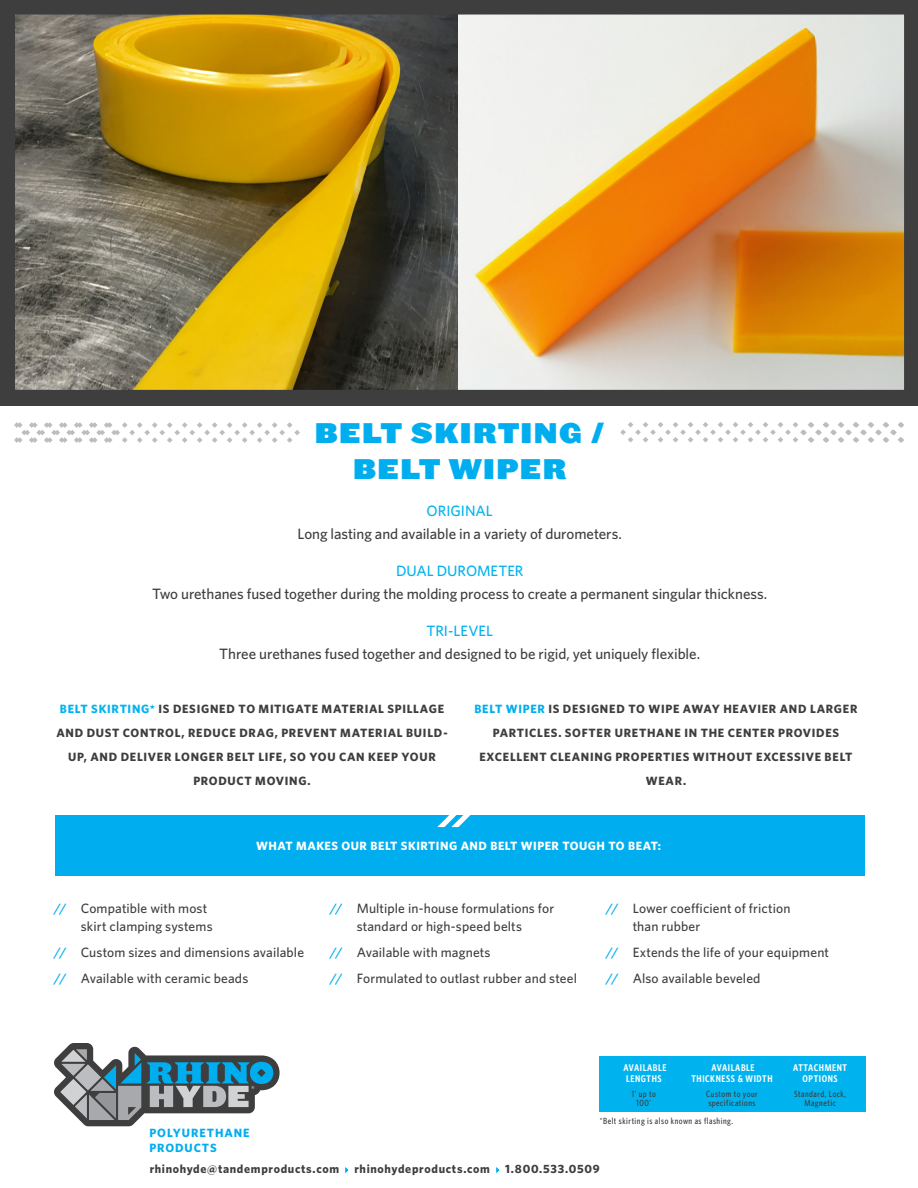
<style>
.page{position:relative;width:918px;height:1188px;background:#fff}
.page>*{position:absolute;margin:0;border:0;box-sizing:border-box;transform-origin:0 0}
.Product_HL_Left{font:900 27px "Leviathan";letter-spacing:.035em;color:#00aeef}
.Product_HL_Left-2{font:500 15px/22.5px "Whitney";letter-spacing:-.005em;color:#3e3e3f;text-align:center}
.Product_HL_Left-3{font:500 15px "Whitney";color:#00b3ef}
.Poduct_Bullets{font:500 13.5px/18px "Whitney";letter-spacing:.01em;color:#3e3e3f}
.Product_Body_Centere{font:700 12px/24px "Whitney";letter-spacing:.055em;color:#3e3e3f;text-align:center}
.Product_Callout{font:700 12px "Whitney";letter-spacing:.04em;color:#fff}
.t1{font:700 12px/14.4px "Whitney";letter-spacing:.08em;color:#00aeef}
.Product_Chart_1{font:600 9.75px/10.5px "Whitney Condensed";letter-spacing:.06em;color:#fff;text-align:center}
.Product_Chart_3{font:600 9.75px/10.5px "Whitney Condensed";letter-spacing:.06em;color:#fff;text-align:center}
.Product_Chart_3-2{font:500 9px/9.8px "Whitney Condensed";letter-spacing:.055em;color:#3e3e3f;text-align:center}
.s1{color:#00b3ef}
.s2{color:#00aeef}
</style>
<div class="page">
<svg style="left:620px;top:422px;width:284px;height:21px"></svg>
<svg style="left:14px;top:422px;width:286px;height:21px"></svg>
<div style="left:55px;top:816px;width:810px;height:60px;background:#00aeef"></div>
<svg style="left:437px;top:815px;width:43px;height:12px"></svg>
<img style="left:0;top:0;width:918px;height:405px">
<div style="left:688px;top:1056px;width:88px;height:55px;background:#00b3ef"></div>
<div style="left:777px;top:1056px;width:89px;height:55px;background:#00b3ef"></div>
<div style="left:600px;top:1056px;width:88px;height:55px;background:#00b3ef"></div>
<svg style="left:54px;top:1043px;width:226px;height:83px"></svg>
<svg style="left:345px;top:1167px;width:3px;height:6px"></svg>
<svg style="left:496px;top:1167px;width:3px;height:6px"></svg>
<p class="Product_HL_Left" style="left:314px;top:410px;width:292px">BELT SKIRTING /</p>
<p class="Product_HL_Left" style="left:353px;top:446px;width:215px">BELT WIPER</p>
<p class="Product_HL_Left-3" style="left:427px;top:501px;width:68px">ORIGINAL</p>
<p class="Product_HL_Left-2" style="left:298px;top:522px;width:326px">Long lasting and available in a variety of durometers.</p>
<p class="Product_HL_Left-2" style="left:152px;top:559px;width:617px"><span class="s1">DUAL DUROMETER<br></span>Two urethanes fused together during the molding process to create a permanent singular thickness.</p>
<p class="Product_HL_Left-2" style="left:219px;top:619px;width:483px"><span class="s1">TRI-LEVEL<br></span>Three urethanes fused together and designed to be rigid, yet uniquely flexible.</p>
<p class="Product_Body_Centere" style="left:56px;top:697px;width:393px"><span class="s1">BELT SKIRTING*</span> IS DESIGNED TO MITIGATE MATERIAL SPILLAGE AND DUST CONTROL, REDUCE DRAG, PREVENT MATERIAL BUILD-UP, AND DELIVER LONGER BELT LIFE, SO YOU CAN KEEP YOUR PRODUCT MOVING.</p>
<p class="Product_Body_Centere" style="left:474px;top:697px;width:385px"><span class="s2">BELT WIPER</span> IS DESIGNED TO WIPE AWAY HEAVIER AND LARGER PARTICLES. SOFTER URETHANE IN THE CENTER PROVIDES EXCELLENT CLEANING PROPERTIES WITHOUT EXCESSIVE BELT WEAR.</p>
<p class="Product_Callout" style="left:256px;top:838px;width:406px">WHAT MAKES OUR BELT SKIRTING AND BELT WIPER TOUGH TO BEAT:</p>
<p class="Poduct_Bullets" style="left:81px;top:899px;width:133px;text-indent:-27px"><span class="s2">//</span> Compatible with most skirt clamping systems</p>
<p class="Poduct_Bullets" style="left:54px;top:943px;width:252px"><span class="s2">//</span> Custom sizes and dimensions available</p>
<p class="Poduct_Bullets" style="left:54px;top:969px;width:196px"><span class="s2">//</span> Available with ceramic beads</p>
<p class="Poduct_Bullets" style="left:330px;top:899px;width:226px;text-align:center"><span class="s2">//</span> Multiple in-house formulations for standard or high-speed belts</p>
<p class="Poduct_Bullets" style="left:330px;top:943px;width:162px"><span class="s2">//</span> Available with magnets</p>
<p class="Poduct_Bullets" style="left:330px;top:969px;width:249px"><span class="s2">//</span> Formulated to outlast rubber and steel</p>
<p class="Poduct_Bullets" style="left:633px;top:899px;width:159px;text-indent:-27px"><span class="s2">//</span> Lower coefficient of friction than rubber</p>
<p class="Poduct_Bullets" style="left:606px;top:943px;width:225px"><span class="s2">//</span> Extends the life of your equipment</p>
<p class="Poduct_Bullets" style="left:606px;top:969px;width:156px"><span class="s2">//</span> Also available beveled</p>
<p class="Product_Chart_1" style="left:623px;top:1062px;width:45px;text-align:left">AVAILABLE<br>LENGTHS</p>
<p class="Product_Chart_3-2" style="left:632px;top:1088px;width:25px">1’ up to<br>100’</p>
<p class="Product_Chart_1" style="left:691px;top:1062px;width:83px">AVAILABLE<br>THICKNESS &amp; WIDTH</p>
<p class="Product_Chart_3-2" style="left:706px;top:1088px;width:53px;text-align:left">Custom to your specifications</p>
<p class="Product_Chart_3-2" style="left:600px;top:1116px;width:135px">*Belt skirting is also known as flashing.</p>
<p class="Product_Chart_3" style="left:793px;top:1062px;width:55px">ATTACHMENT<br>OPTIONS</p>
<p class="Product_Chart_3-2" style="left:794px;top:1088px;width:54px">Standard, Lock,<br>Magnetic</p>
<p class="t1" style="left:149px;top:1125px;width:102px">POLYURETHANE<br>PRODUCTS</p>
<p class="Product_Body_Centere" style="left:150px;top:1157px;width:191px">rhinohyde@tandemproducts.com</p>
<p class="Product_Body_Centere" style="left:354px;top:1157px;width:137px">rhinohydeproducts.com</p>
<p class="Product_Body_Centere" style="left:505px;top:1157px;width:96px">1.800.533.0509</p>
</div>
